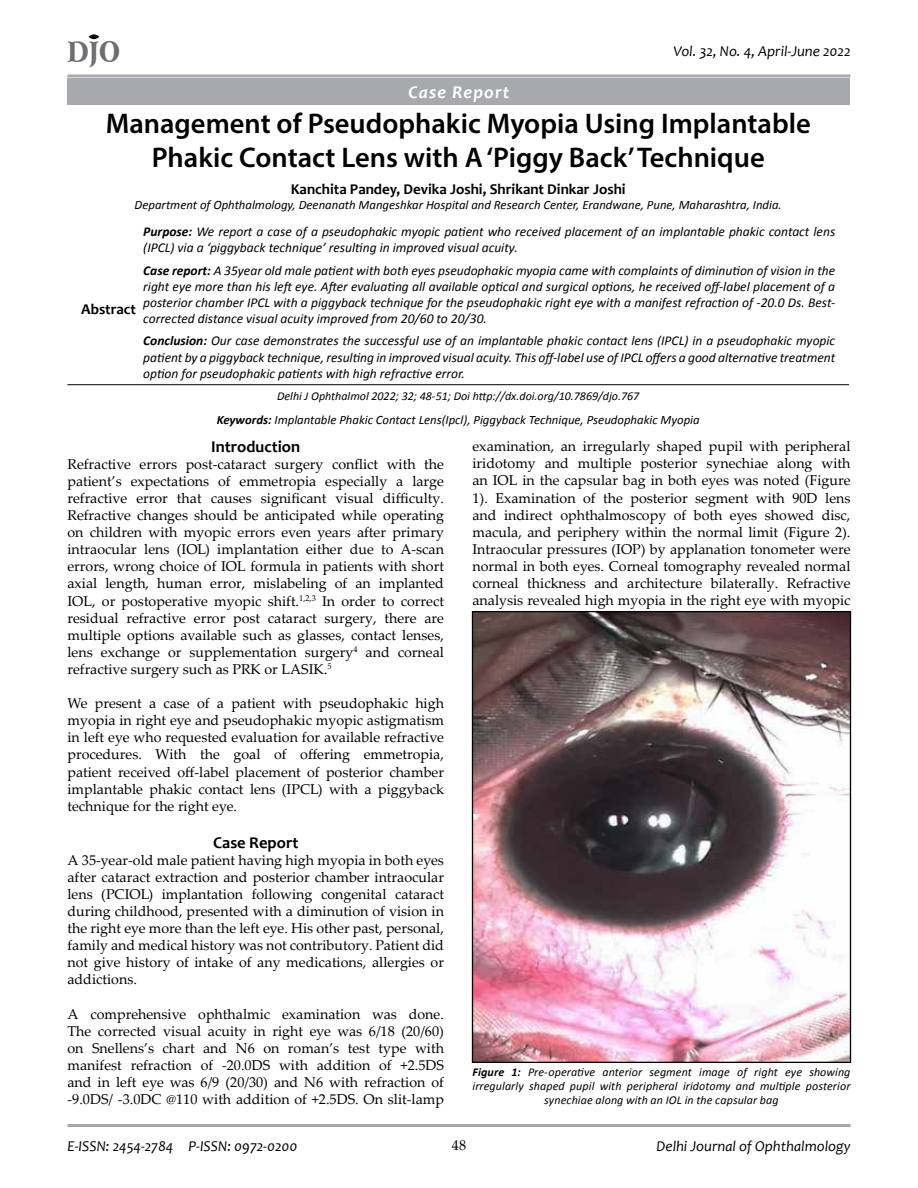
<style>
.page{position:relative;width:918px;height:1188px;background:#fff}
.page>*{position:absolute;margin:0;border:0;box-sizing:border-box;transform-origin:0 0}
.t1{font:600 28.5px/34.2px "Myriad Pro";color:#000;text-align:center}
.t2{font:900 28.2px "Arrus BT";color:#6d6e71;scale:.82 1}
.t3{font:italic 700 18px "Candara";letter-spacing:.06em;color:#fff}
.t4{font:700 16.5px "Candara";color:#000}
.t5{font:italic 15px "Candara";color:#000}
.t6{font:700 15px "Candara";color:#000}
.t7{font:14.25px/17.1px "Palatino Linotype";color:#000;text-align:justify}
.t8{font:italic 13.5px/16.2px "Calibri";color:#000;text-align:justify}
.t9{font:italic 12.75px "Calibri";color:#000}
.t10{font:italic 12px/14.4px "Calibri";letter-spacing:.01em;color:#000;text-align:center}
.s1{font-weight:700}
</style>
<div class="page">
<hr style="left:68px;top:74px;width:782px;height:3px;background:#a7a9ac">
<hr style="left:68px;top:1124px;width:782px;height:3px;background:#a7a9ac">
<div style="left:89px;top:34px;width:10px;height:5px;background:#000;border-radius:50%"></div>
<hr style="left:68px;top:384px;width:781px;height:1px;background:#000">
<div style="left:68px;top:78px;width:782px;height:27px;background:#a7a9ac"></div>
<img style="left:472px;top:611px;width:379px;height:452px">
<h2 class="t2" style="left:68px;top:34px;width:66px">DJO</h2>
<p class="t5" style="left:673px;top:42px;width:179px">Vol. 32, No. 4, April-June 2022</p>
<p class="t3" style="left:409px;top:80px;width:102px">Case Report</p>
<h1 class="t1" style="left:106px;top:105px;width:707px">Management of Pseudophakic Myopia Using Implantable<br>Phakic Contact Lens with A ‘Piggy Back’ Technique</h1>
<p class="t6" style="left:291px;top:180px;width:336px">Kanchita Pandey, Devika Joshi, Shrikant Dinkar Joshi</p>
<p class="t9" style="left:135px;top:196px;width:649px">Department of Ophthalmology, Deenanath Mangeshkar Hospital and Research Center, Erandwane, Pune, Maharashtra, India.</p>
<p class="t8" style="left:143px;top:223px;width:693px"><span class="s1">Purpose:</span> We report a case of a pseudophakic myopic patient who received placement of an implantable phakic contact lens (IPCL) via a ‘piggyback technique’ resulting in improved visual acuity.</p>
<p class="t8" style="left:143px;top:262px;width:693px"><span class="s1">Case report:</span> A 35year old male patient with both eyes pseudophakic myopia came with complaints of diminution of vision in the right eye more than his left eye. After evaluating all available optical and surgical options, he received off-label placement of a posterior chamber IPCL with a piggyback technique for the pseudophakic right eye with a manifest refraction of -20.0 Ds. Best&shy;corrected distance visual acuity improved from 20/60 to 20/30.</p>
<p class="t8" style="left:143px;top:332px;width:693px"><span class="s1">Conclusion:</span> Our case demonstrates the successful use of an implantable phakic contact lens (IPCL) in a pseudophakic myopic patient by a piggyback technique, resulting in improved visual acuity. This off-label use of IPCL offers a good alternative treatment option for pseudophakic patients with high refractive error.</p>
<p class="t10" style="left:277px;top:388px;width:364px">Delhi J Ophthalmol 2022; 32; 48-51; Doi http://dx.doi.org/10.7869/djo.767</p>
<p class="t9" style="left:217px;top:411px;width:485px"><span class="s1">Keywords:</span> Implantable Phakic Contact Lens(Ipcl), Piggyback Technique, Pseudophakic Myopia</p>
<p class="t6" style="left:81px;top:300px;width:56px">Abstract</p>
<p class="t4" style="left:211px;top:436px;width:90px">Introduction</p>
<p class="t7" style="left:67px;top:455px;width:378px">Refractive errors post-cataract surgery conflict with the patient’s expectations of emmetropia especially a large refractive error that causes significant visual difficulty.<br>Refractive changes should be anticipated while operating on children with myopic errors even years after primary intraocular lens (IOL) implantation either due to A-scan errors, wrong choice of IOL formula in patients with short axial length, human error, mislabeling of an implanted IOL, or postoperative myopic shift.<sup>1,2,3</sup> In order to correct residual refractive error post cataract surgery, there are multiple options available such as glasses, contact lenses, lens exchange or supplementation surgery<sup>4</sup> and corneal refractive surgery such as PRK or LASIK.<sup>5</sup></p>
<p class="t7" style="left:68px;top:694px;width:378px">We present a case of a patient with pseudophakic high myopia in right eye and pseudophakic myopic astigmatism in left eye who requested evaluation for available refractive procedures. With the goal of offering emmetropia, patient received off-label placement of posterior chamber implantable phakic contact lens (IPCL) with a piggyback technique for the right eye.</p>
<p class="t4" style="left:213px;top:832px;width:87px">Case Report</p>
<p class="t7" style="left:68px;top:851px;width:378px">A 35-year-old male patient having high myopia in both eyes after cataract extraction and posterior chamber intraocular lens (PCIOL) implantation following congenital cataract during childhood, presented with a diminution of vision in the right eye more than the left eye. His other past, personal, family and medical history was not contributory. Patient did not give history of intake of any medications, allergies or addictions.</p>
<p class="t7" style="left:68px;top:1005px;width:378px">A comprehensive ophthalmic examination was done.<br>The corrected visual acuity in right eye was 6/18 (20/60) on Snellens’s chart and N6 on roman’s test type with manifest refraction of -20.0DS with addition of +2.5DS and in left eye was 6/9 (20/30) and N6 with refraction of -9.0DS/ -3.0DC @110 with addition of +2.5DS. On slit-lamp</p>
<p class="t7" style="left:472px;top:437px;width:380px">examination, an irregularly shaped pupil with peripheral iridotomy and multiple posterior synechiae along with an IOL in the capsular bag in both eyes was noted (Figure 1). Examination of the posterior segment with 90D lens and indirect ophthalmoscopy of both eyes showed disc, macula, and periphery within the normal limit (Figure 2).<br>Intraocular pressures (IOP) by applanation tonometer were normal in both eyes. Corneal tomography revealed normal corneal thickness and architecture bilaterally. Refractive analysis revealed high myopia in the right eye with myopic</p>
<p class="t10" style="left:472px;top:1064px;width:380px"><span class="s1">Figure 1:</span> Pre-operative anterior segment image of right eye showing irregularly shaped pupil with peripheral iridotomy and multiple posterior synechiae along with an IOL in the capsular bag</p>
<p class="t5" style="left:68px;top:1136px;width:232px">E-ISSN: 2454-2784 P-ISSN: 0972-0200</p>
<p class="t7" style="left:452px;top:1136px;width:16px">48</p>
<p class="t5" style="left:657px;top:1136px;width:195px">Delhi Journal of Ophthalmology</p>
</div>
